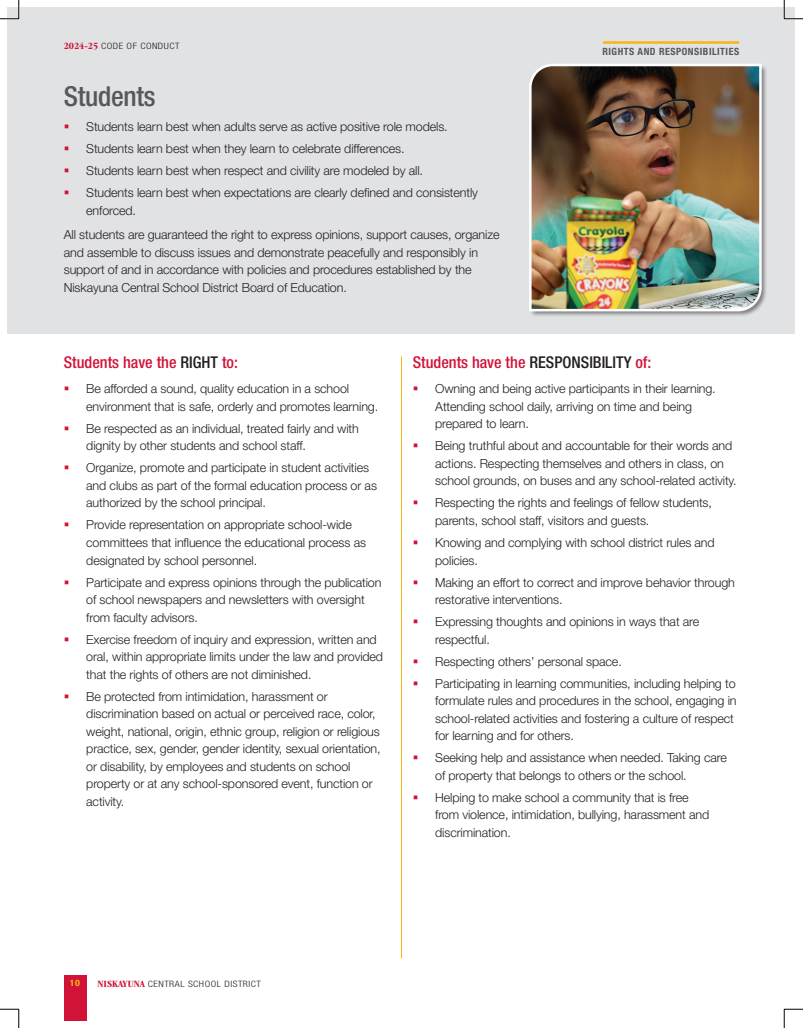
<style>
.page{position:relative;width:803px;height:1028px;background:#fff}
.page>*{position:absolute;margin:0;border:0;box-sizing:border-box;transform-origin:0 0}
.t1{font:500 condensed 27.5px "Helvetica Neue LT Std";letter-spacing:-.01em;color:#57585a}
.t2{font:500 condensed 16.25px "Helvetica Neue LT Std";color:#d11337}
.t3{font:300 12.5px/17.5px "Helvetica Neue LT Std";letter-spacing:-.01em;color:#231f20}
.t4{font:700 condensed 10px "Helvetica Neue LT Std";letter-spacing:.05em;color:#57585a}
.t5{font:300 condensed 8.75px "Helvetica Neue LT Std";letter-spacing:.05em;color:#231f20;scale:1.14 1}
.t6{font:700 condensed 8.75px "Helvetica Neue LT Std";color:#fbb416;scale:1.14 1}
.s1{font-family:"ITC Garamond Std";font-weight:700;font-size:9.88px;color:#d11337}
.s2{color:#d11337}
.s3{color:#231f20}
</style>
<div class="page">
<div style="left:8px;top:8px;width:787px;height:326px;background:#e1e2e4"></div>
<div style="left:530px;top:65px;width:237px;height:253px;background:#231f20;opacity:.5"></div>
<img style="left:529px;top:64px;width:233px;height:249px">
<hr style="left:401px;top:356px;width:1px;height:602px;background:#fbb416">
<hr style="left:603px;top:41px;width:136px;height:3px;background:#fbb416">
<div style="left:64px;top:975px;width:22px;height:45px;background:#d11337"></div>
<svg style="left:0;top:0;width:20px;height:20px"></svg>
<svg style="left:0;top:1008px;width:20px;height:20px"></svg>
<svg style="left:783px;top:0;width:19px;height:20px"></svg>
<svg style="left:783px;top:1008px;width:19px;height:20px"></svg>
<p class="t5" style="left:64px;top:41px;width:103px"><span class="s1">2024-25</span> CODE OF CONDUCT</p>
<h1 class="t1" style="left:64px;top:80px;width:93px">Students</h1>
<p class="t3" style="left:64px;top:118px;width:385px"><span class="s2">▪</span> Students learn best when adults serve as active positive role models.</p>
<p class="t3" style="left:64px;top:140px;width:342px"><span class="s2">▪</span> Students learn best when they learn to celebrate differences.</p>
<p class="t3" style="left:64px;top:162px;width:361px"><span class="s2">▪</span> Students learn best when respect and civility are modeled by all.</p>
<p class="t3" style="left:86px;top:184px;width:393px;text-indent:-22px"><span class="s2">▪</span> Students learn best when expectations are clearly defined and consistently enforced.</p>
<p class="t3" style="left:64px;top:226px;width:437px">All students are guaranteed the right to express opinions, support causes, organize and assemble to discuss issues and demonstrate peacefully and responsibly in support of and in accordance with policies and procedures established by the Niskayuna Central School District Board of Education.</p>
<p class="t4" style="left:602px;top:45px;width:138px">RIGHTS AND RESPONSIBILITIES</p>
<h2 class="t2" style="left:64px;top:352px;width:176px">Students have the <span class="s3">RIGHT</span> to:</h2>
<p class="t3" style="left:86px;top:380px;width:293px;text-indent:-22px"><span class="s2">▪</span> Be afforded a sound, quality education in a school environment that is safe, orderly and promotes learning.</p>
<p class="t3" style="left:86px;top:419px;width:274px;text-indent:-22px"><span class="s2">▪</span> Be respected as an individual, treated fairly and with dignity by other students and school staff.</p>
<p class="t3" style="left:86px;top:459px;width:292px;text-indent:-22px"><span class="s2">▪</span> Organize, promote and participate in student activities and clubs as part of the formal education process or as authorized by the school principal.</p>
<p class="t3" style="left:86px;top:516px;width:281px;text-indent:-22px"><span class="s2">▪</span> Provide representation on appropriate school-wide committees that influence the educational process as designated by school personnel.</p>
<p class="t3" style="left:86px;top:573px;width:297px;text-indent:-22px"><span class="s2">▪</span> Participate and express opinions through the publication of school newspapers and newsletters with oversight from faculty advisors.</p>
<p class="t3" style="left:86px;top:630px;width:298px;text-indent:-22px"><span class="s2">▪</span> Exercise freedom of inquiry and expression, written and oral, within appropriate limits under the law and provided that the rights of others are not diminished.</p>
<p class="t3" style="left:86px;top:687px;width:296px;text-indent:-22px"><span class="s2">▪</span> Be protected from intimidation, harassment or discrimination based on actual or perceived race, color, weight, national, origin, ethnic group, religion or religious practice, sex, gender, gender identity, sexual orientation, or disability, by employees and students on school property or at any school-sponsored event, function or activity.</p>
<h2 class="t2" style="left:412px;top:352px;width:240px">Students have the <span class="s3">RESPONSIBILITY</span> of:</h2>
<p class="t3" style="left:435px;top:380px;width:282px;text-indent:-22px"><span class="s2">▪</span> Owning and being active participants in their learning.<br>Attending school daily, arriving on time and being prepared to learn.</p>
<p class="t3" style="left:435px;top:437px;width:303px;text-indent:-22px"><span class="s2">▪</span> Being truthful about and accountable for their words and actions. Respecting themselves and others in class, on school grounds, on buses and any school-related activity.</p>
<p class="t3" style="left:435px;top:494px;width:278px;text-indent:-22px"><span class="s2">▪</span> Respecting the rights and feelings of fellow students, parents, school staff, visitors and guests.</p>
<p class="t3" style="left:435px;top:533px;width:281px;text-indent:-22px"><span class="s2">▪</span> Knowing and complying with school district rules and policies.</p>
<p class="t3" style="left:435px;top:573px;width:301px;text-indent:-22px"><span class="s2">▪</span> Making an effort to correct and improve behavior through restorative interventions.</p>
<p class="t3" style="left:435px;top:612px;width:265px;text-indent:-22px"><span class="s2">▪</span> Expressing thoughts and opinions in ways that are respectful.</p>
<p class="t3" style="left:412px;top:652px;width:210px"><span class="s2">▪</span> Respecting others’ personal space.</p>
<p class="t3" style="left:435px;top:674px;width:303px;text-indent:-22px"><span class="s2">▪</span> Participating in learning communities, including helping to formulate rules and procedures in the school, engaging in school-related activities and fostering a culture of respect for learning and for others.</p>
<p class="t3" style="left:435px;top:748px;width:293px;text-indent:-22px"><span class="s2">▪</span> Seeking help and assistance when needed. Taking care of property that belongs to others or the school.</p>
<p class="t3" style="left:435px;top:788px;width:275px;text-indent:-22px"><span class="s2">▪</span> Helping to make school a community that is free from violence, intimidation, bullying, harassment and discrimination.</p>
<p class="t6" style="left:70px;top:978px;width:10px">10</p>
<p class="t5" style="left:98px;top:978px;width:145px"><span class="s1">NISKAYUNA</span> CENTRAL SCHOOL DISTRICT</p>
</div>
